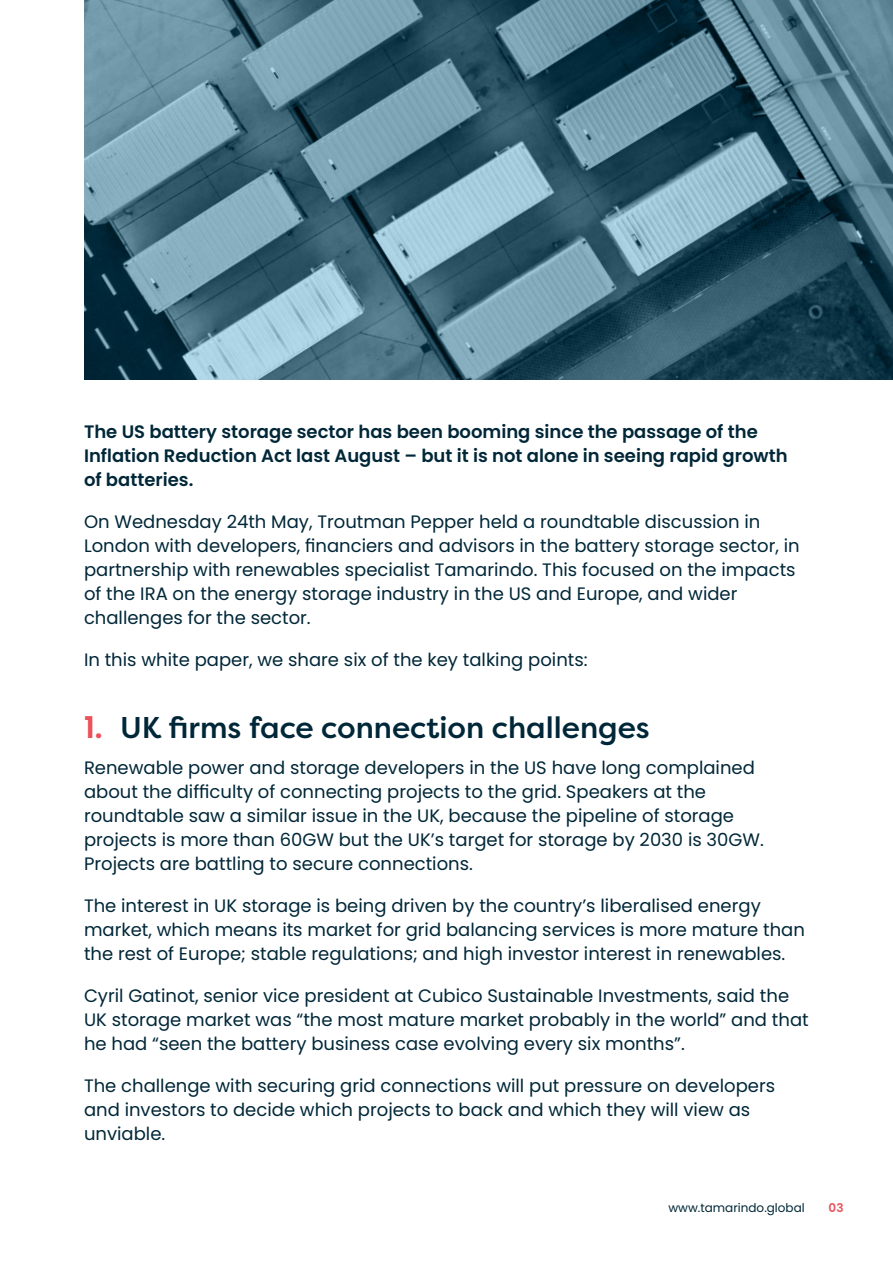
<style>
.page{position:relative;width:893px;height:1263px;background:#fff}
.page>*{position:absolute;margin:0;border:0;box-sizing:border-box;transform-origin:0 0}
.t1{font:500 30px "Filson Pro";color:#002738}
.n-text-s-12px{font:18px/24px "Poppins";color:#002738}
.n-standfirst-s-12px{font:600 18px/24px "Poppins";color:#002738}
.t2{font:12px "Poppins";color:#002738}
.t3{font:600 12px "Poppins";color:#ea515a}
.s1{font-family:"Poppins";font-weight:600;color:#ea515a}
</style>
<div class="page">
<svg style="left:84px;top:0;width:809px;height:380px;background:#4f7586"></svg>
<p class="n-standfirst-s-12px" style="left:84px;top:420px;width:705px">The US battery storage sector has been booming since the passage of the<br>Inflation Reduction Act last August – but it is not alone in seeing rapid growth of batteries.</p>
<p class="n-text-s-12px" style="left:84px;top:510px;width:717px">On Wednesday 24th May, Troutman Pepper held a roundtable discussion in London with developers, financiers and advisors in the battery storage sector, in partnership with renewables specialist Tamarindo. This focused on the impacts of the IRA on the energy storage industry in the US and Europe, and wider challenges for the sector.</p>
<p class="n-text-s-12px" style="left:84px;top:648px;width:505px">In this white paper, we share six of the key talking points:</p>
<p class="t1" style="left:84px;top:707px;width:567px"><span class="s1">1.</span> UK firms face connection challenges</p>
<p class="n-text-s-12px" style="left:84px;top:756px;width:681px">Renewable power and storage developers in the US have long complained about the difficulty of connecting projects to the grid. Speakers at the roundtable saw a similar issue in the UK, because the pipeline of storage projects is more than 60GW but the UK’s target for storage by 2030 is 30GW.<br>Projects are battling to secure connections.</p>
<p class="n-text-s-12px" style="left:84px;top:894px;width:722px">The interest in UK storage is being driven by the country’s liberalised energy market, which means its market for grid balancing services is more mature than the rest of Europe; stable regulations; and high investor interest in renewables.</p>
<p class="n-text-s-12px" style="left:84px;top:984px;width:726px">Cyril Gatinot, senior vice president at Cubico Sustainable Investments, said the<br>UK storage market was “the most mature market probably in the world” and that he had “seen the battery business case evolving every six months”.</p>
<p class="n-text-s-12px" style="left:84px;top:1074px;width:693px">The challenge with securing grid connections will put pressure on developers and investors to decide which projects to back and which they will view as unviable.</p>
<p class="t2" style="left:668px;top:1201px;width:138px">www.tamarindo.global</p>
<p class="t3" style="left:829px;top:1201px;width:16px">03</p>
</div>
